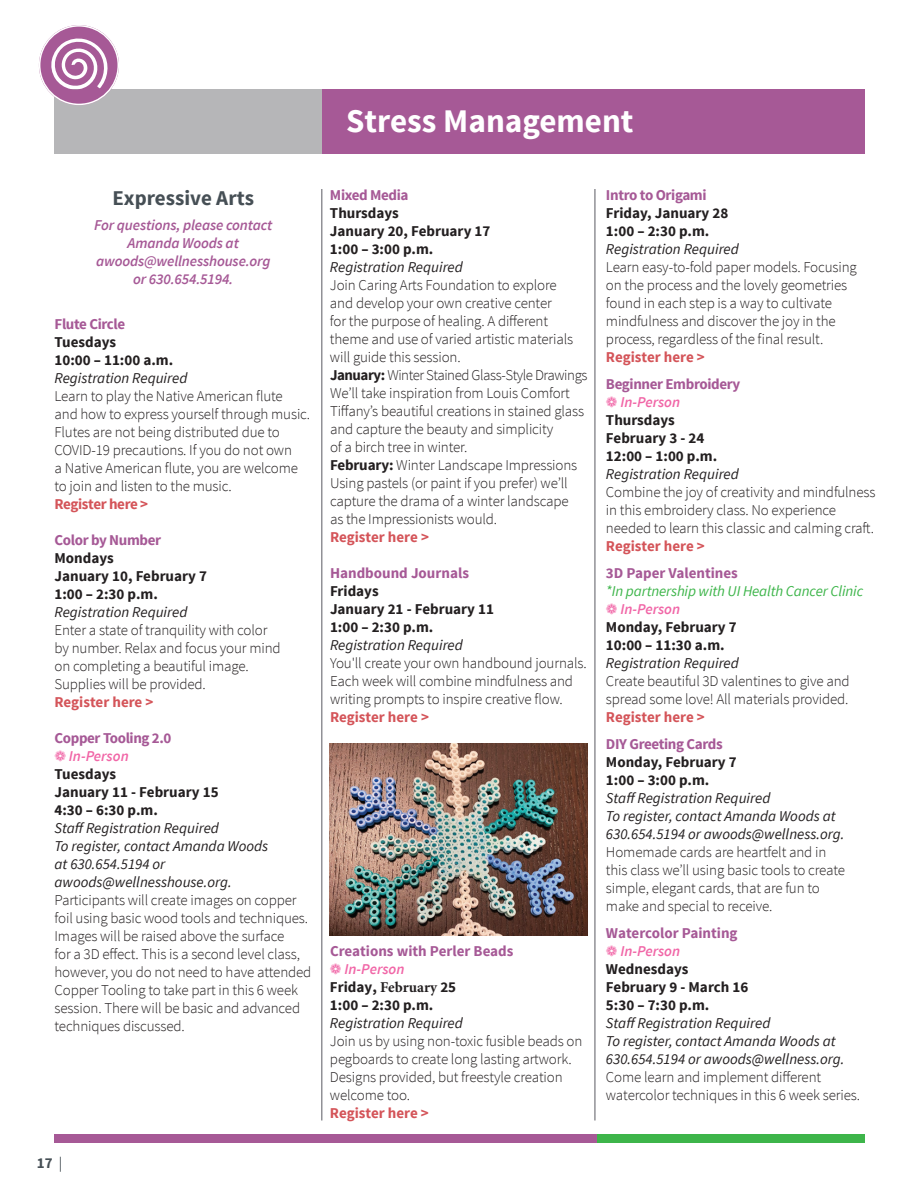
<style>
.page{position:relative;width:918px;height:1188px;background:#fff}
.page>*{position:absolute;margin:0;border:0;box-sizing:border-box;transform-origin:0 0}
.t1{font:700 33px "Source Sans Pro";color:#fff}
.t2{font:700 21px "Source Sans Pro";color:#464f55}
.t3{font:300 15px/18px "Source Sans Pro";letter-spacing:-.01em;color:#231f20}
.t4{font:italic 15px/18px "Source Sans Pro";color:#231f20}
.t5{font:700 15px/18px "Source Sans Pro";color:#231f20}
.t6{font:700 15px "Source Sans Pro";letter-spacing:-.025em;color:#a65996}
.t7{font:700 15px "Source Sans Pro";color:#d45459}
.t8{font:italic 600 15px/18px "Source Sans Pro";letter-spacing:-.01em;color:#a65996;text-align:center}
.t9{font:700 15px "Source Sans Pro";color:#a65996}
.t10{font:italic 15px "Source Sans Pro";letter-spacing:-.01em;color:#3db54a}
.t11{font:italic 600 15px "Source Sans Pro";color:#f166a7}
.t12{font:700 15px "Source Sans Pro";letter-spacing:-.025em;color:#d45459}
.t13{font:700 15px "Source Sans Pro";color:#464f55}
.s1{font-weight:400}
.s2{font-weight:700}
.s3{font-weight:600;font-style:italic;color:#f166a7}
.s4{font-family:"Minion Pro"}
</style>
<div class="page">
<div style="left:597px;top:1134px;width:268px;height:9px;background:#3db54a"></div>
<div style="left:54px;top:1134px;width:543px;height:9px;background:#a65996"></div>
<img style="left:329px;top:744px;width:258px;height:192px">
<div style="left:55px;top:89px;width:268px;height:64px;background:#b6b6b8"></div>
<div style="left:322px;top:89px;width:543px;height:64px;background:#a65996"></div>
<svg style="left:38px;top:26px;width:81px;height:78px"></svg>
<div style="left:39px;top:25px;width:80px;height:80px;border:2px solid #fff;border-radius:50%"></div>
<hr style="left:321px;top:189px;width:1px;height:931px;background:#919196">
<hr style="left:594px;top:189px;width:2px;height:931px;background:#919196">
<h1 class="t1" style="left:346px;top:100px;width:289px">Stress Management</h1>
<h2 class="t2" style="left:112px;top:184px;width:143px">Expressive Arts</h2>
<p class="t8" style="left:94px;top:215px;width:180px">For questions, please contact<br>Amanda Woods at awoods@wellnesshouse.org or 630.654.5194.</p>
<p class="t6" style="left:55px;top:314px;width:72px">Flute Circle</p>
<p class="t5" style="left:55px;top:333px;width:120px">Tuesdays<br>10:00 – 11:00 a.m.</p>
<p class="t4" style="left:55px;top:369px;width:134px">Registration Required</p>
<p class="t3" style="left:55px;top:387px;width:257px">Learn to play the Native American flute<br>and how to express yourself through music.<br>Flutes are not being distributed due to COVID-19 precautions. If you do not own<br>a Native American flute, you are welcome to join and listen to the music.</p>
<p class="t12" style="left:55px;top:494px;width:95px">Register here &gt;</p>
<p class="t6" style="left:55px;top:530px;width:108px">Color by Number</p>
<p class="t5" style="left:55px;top:549px;width:154px">Mondays<br>January 10, February 7<br>1:00 – 2:30 p.m.</p>
<p class="t4" style="left:55px;top:603px;width:134px">Registration Required</p>
<p class="t3" style="left:55px;top:621px;width:228px">Enter a state of tranquility with color by number. Relax and focus your mind on completing a beautiful image.<br>Supplies will be provided.</p>
<p class="t7" style="left:55px;top:692px;width:100px">Register here &gt;</p>
<p class="t6" style="left:55px;top:728px;width:119px">Copper Tooling 2.0</p>
<p class="t11" style="left:69px;top:746px;width:61px">In-Person</p>
<p class="t5" style="left:55px;top:765px;width:166px">Tuesdays<br>January 11 - February 15<br>4:30 – 6:30 p.m.</p>
<p class="t4" style="left:55px;top:819px;width:215px">Staff Registration Required<br>To register, contact Amanda Woods at 630.654.5194 or awoods@wellnesshouse.org.</p>
<p class="t3" style="left:55px;top:891px;width:258px">Participants will create images on copper foil using basic wood tools and techniques.<br>Images will be raised above the surface<br>for a 3D effect. This is a second level class, however, you do not need to have attended Copper Tooling to take part in this 6 week session. There will be basic and advanced techniques discussed.</p>
<p class="t13" style="left:37px;top:1153px;width:27px">17 <span class="s1">|</span></p>
<p class="t6" style="left:330px;top:186px;width:80px">Mixed Media</p>
<p class="t5" style="left:330px;top:205px;width:162px">Thursdays<br>January 20, February 17<br>1:00 – 3:00 p.m.</p>
<p class="t4" style="left:330px;top:258px;width:134px">Registration Required</p>
<p class="t3" style="left:330px;top:276px;width:259px">Join Caring Arts Foundation to explore<br>and develop your own creative center<br>for the purpose of healing. A different theme and use of varied artistic materials will guide this session.<br><span class="s2">January:</span> Winter Stained Glass-Style Drawings We’ll take inspiration from Louis Comfort Tiffany’s beautiful creations in stained glass and capture the beauty and simplicity<br>of a birch tree in winter.<br><span class="s2">February:</span> Winter Landscape Impressions Using pastels (or paint if you prefer) we’ll capture the drama of a winter landscape<br>as the Impressionists would.</p>
<p class="t7" style="left:330px;top:528px;width:100px">Register here &gt;</p>
<p class="t9" style="left:330px;top:564px;width:141px">Handbound Journals</p>
<p class="t5" style="left:330px;top:583px;width:166px">Fridays<br>January 21 - February 11<br>1:00 – 2:30 p.m.</p>
<p class="t4" style="left:330px;top:636px;width:134px">Registration Required</p>
<p class="t3" style="left:330px;top:654px;width:258px">You'll create your own handbound journals.<br>Each week will combine mindfulness and writing prompts to inspire creative flow.</p>
<p class="t7" style="left:330px;top:708px;width:100px">Register here &gt;</p>
<p class="t9" style="left:330px;top:942px;width:185px">Creations with Perler Beads</p>
<p class="t5" style="left:330px;top:961px;width:128px;text-indent:14px"><span class="s3">In-Person<br></span>Friday, <span class="s4">February</span> 25<br>1:00 – 2:30 p.m.</p>
<p class="t4" style="left:330px;top:1014px;width:134px">Registration Required</p>
<p class="t3" style="left:330px;top:1032px;width:254px">Join us by using non-toxic fusible beads on pegboards to create long lasting artwork.<br>Designs provided, but freestyle creation welcome too.</p>
<p class="t7" style="left:330px;top:1104px;width:100px">Register here &gt;</p>
<p class="t6" style="left:606px;top:186px;width:102px">Intro to Origami</p>
<p class="t5" style="left:606px;top:205px;width:124px">Friday, January 28<br>1:00 – 2:30 p.m.</p>
<p class="t4" style="left:606px;top:240px;width:134px">Registration Required</p>
<p class="t3" style="left:606px;top:258px;width:252px">Learn easy-to-fold paper models. Focusing on the process and the lovely geometries found in each step is a way to cultivate mindfulness and discover the joy in the process, regardless of the final result.</p>
<p class="t7" style="left:606px;top:348px;width:100px">Register here &gt;</p>
<p class="t6" style="left:606px;top:375px;width:136px">Beginner Embroidery</p>
<p class="t11" style="left:620px;top:393px;width:61px">In-Person</p>
<p class="t5" style="left:606px;top:412px;width:113px">Thursdays<br>February 3 - 24<br>12:00 – 1:00 p.m.</p>
<p class="t4" style="left:606px;top:465px;width:134px">Registration Required</p>
<p class="t3" style="left:606px;top:483px;width:271px">Combine the joy of creativity and mindfulness in this embroidery class. No experience needed to learn this classic and calming craft.</p>
<p class="t7" style="left:606px;top:537px;width:100px">Register here &gt;</p>
<p class="t9" style="left:606px;top:564px;width:133px">3D Paper Valentines</p>
<p class="t10" style="left:606px;top:582px;width:259px">*In partnership with UI Health Cancer Clinic</p>
<p class="t11" style="left:620px;top:600px;width:61px">In-Person</p>
<p class="t5" style="left:606px;top:619px;width:132px">Monday, February 7<br>10:00 – 11:30 a.m.</p>
<p class="t4" style="left:606px;top:654px;width:134px">Registration Required</p>
<p class="t3" style="left:606px;top:672px;width:245px">Create beautiful 3D valentines to give and spread some love! All materials provided.</p>
<p class="t7" style="left:606px;top:708px;width:100px">Register here &gt;</p>
<p class="t6" style="left:606px;top:735px;width:118px">DIY Greeting Cards</p>
<p class="t5" style="left:606px;top:754px;width:132px">Monday, February 7<br>1:00 – 3:00 p.m.</p>
<p class="t4" style="left:606px;top:789px;width:240px">Staff Registration Required<br>To register, contact Amanda Woods at<br>630.654.5194 or awoods@wellness.org.</p>
<p class="t3" style="left:606px;top:843px;width:241px">Homemade cards are heartfelt and in this class we’ll using basic tools to create simple, elegant cards, that are fun to make and special to receive.</p>
<p class="t9" style="left:606px;top:924px;width:133px">Watercolor Painting</p>
<p class="t11" style="left:620px;top:942px;width:61px">In-Person</p>
<p class="t5" style="left:606px;top:961px;width:144px">Wednesdays<br>February 9 - March 16<br>5:30 – 7:30 p.m.</p>
<p class="t4" style="left:606px;top:1014px;width:240px">Staff Registration Required<br>To register, contact Amanda Woods at<br>630.654.5194 or awoods@wellness.org.</p>
<p class="t3" style="left:606px;top:1068px;width:255px">Come learn and implement different watercolor techniques in this 6 week series.</p>
</div>
